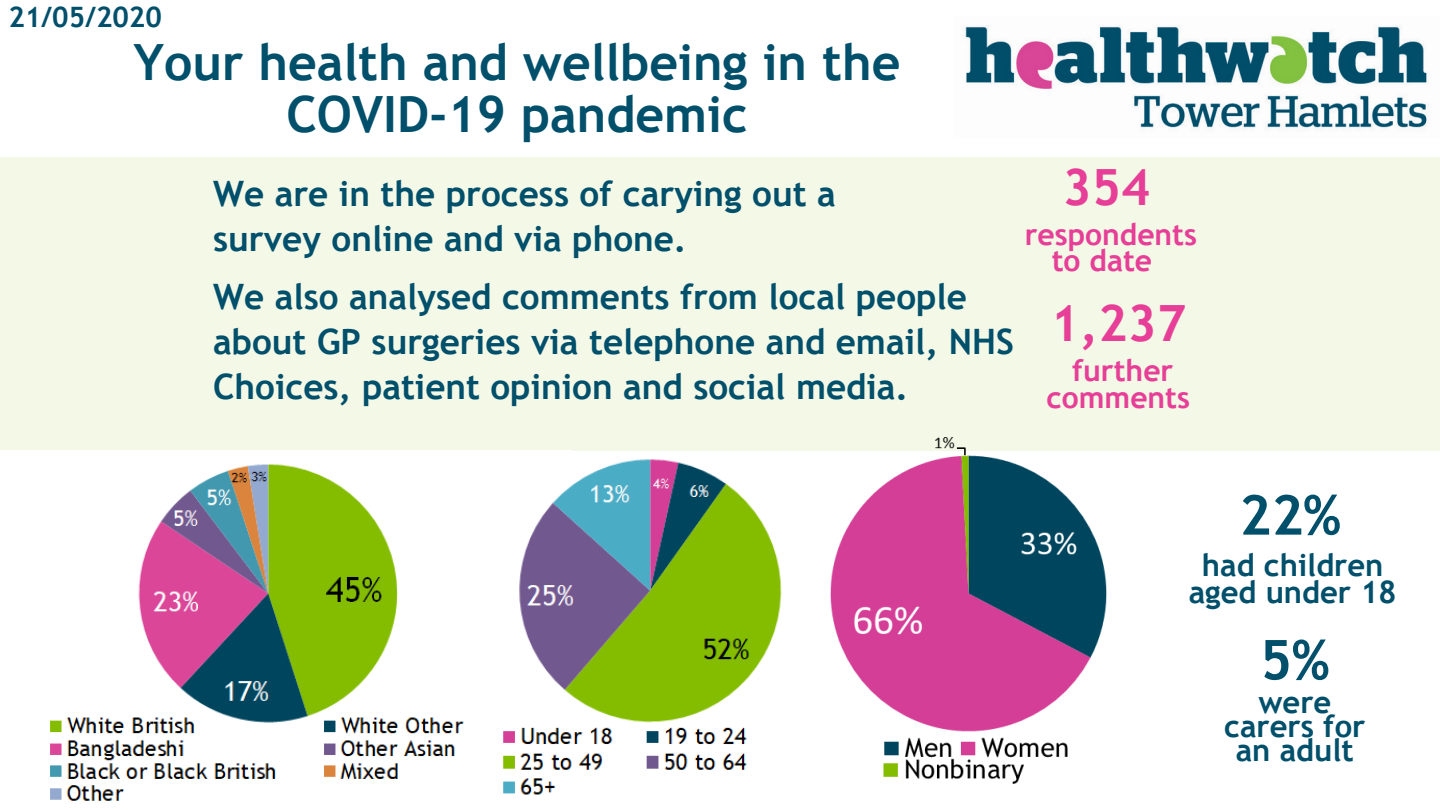
<style>
.page{position:relative;width:1440px;height:810px;background:#fff}
.page>*{position:absolute;margin:0;border:0;box-sizing:border-box;transform-origin:0 0}
.t1{font:700 55px "Trebuchet MS";color:#004f6b}
.t2{font:700 50px/51.5px "Trebuchet MS";color:#004f6b;text-align:center}
.t3{font:700 50px "Trebuchet MS";color:#e73e97}
.t4{font:700 35px/44.9px "Trebuchet MS";color:#004f6b}
.t5{font:700 30.9px/24px "Trebuchet MS";color:#004f6b;text-align:center}
.t6{font:700 30px/26.1px "Trebuchet MS";color:#e73e97}
.t7{font:700 28.1px "Trebuchet MS";color:#004f6b}
</style>
<div class="page">
<div style="left:0;top:157px;width:1440px;height:294px;background:#f3f8e7"></div>
<img style="left:0;top:450px;width:573px;height:351px">
<img style="left:492px;top:455px;width:290px;height:346px">
<img style="left:830px;top:437px;width:276px;height:347px">
<img style="left:964px;top:25px;width:465px;height:106px">
<p class="t7" style="left:8px;top:0;width:155px">21/05/2020</p>
<h2 class="t2" style="left:134px;top:37px;width:768px">Your health and wellbeing in the<br>COVID-19 pandemic</h2>
<p class="t4" style="left:213px;top:171px;width:624px">We are in the process of carying out a survey online and via phone.</p>
<h2 class="t3" style="left:1063px;top:158px;width:89px">354</h2>
<p class="t6" style="left:1052px;top:221px;width:147px;text-indent:-27px">respondents to date</p>
<p class="t4" style="left:213px;top:274px;width:802px">We also analysed comments from local people about GP surgeries via telephone and email, NHS<br>Choices, patient opinion and social media.</p>
<h2 class="t3" style="left:1051px;top:294px;width:137px">1,237</h2>
<p class="t6" style="left:1047px;top:357px;width:145px;line-height:26.6px;text-align:center">further comments</p>
<h1 class="t1" style="left:1239px;top:483px;width:104px">22%</h1>
<p class="t5" style="left:1189px;top:551px;width:209px;line-height:27.3px">had children aged under 18</p>
<h1 class="t1" style="left:1260px;top:628px;width:71px">5%</h1>
<p class="t5" style="left:1224px;top:690px;width:143px">were carers for an adult</p>
</div>
